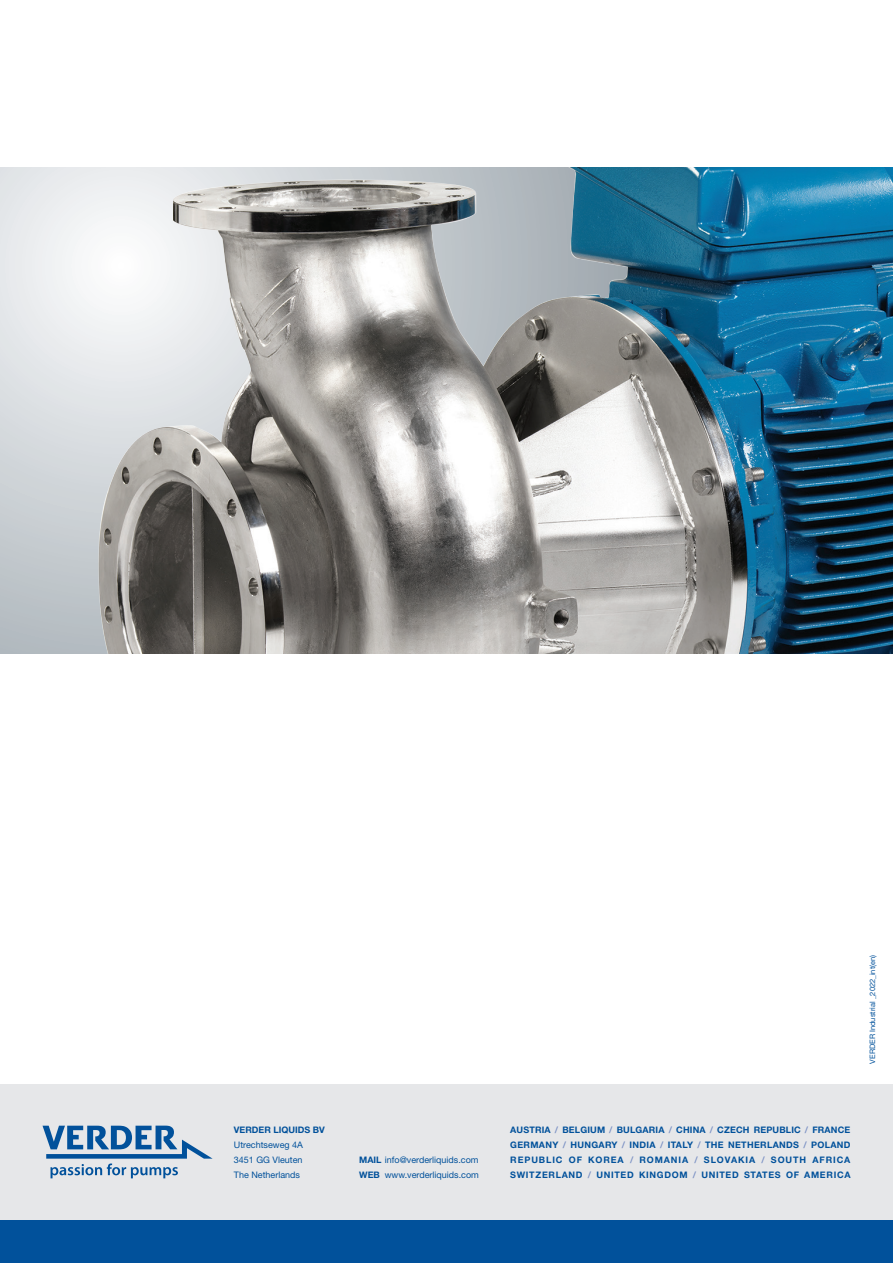
<style>
.page{position:relative;width:893px;height:1263px;background:#fff}
.page>*{position:absolute;margin:0;border:0;box-sizing:border-box;transform-origin:0 0}
.t1{font:700 9px/15px "Helvetica Neue LT Std";letter-spacing:.02em;color:#01519b;text-align:justify}
.t2{font:9px "Helvetica Neue LT Std";color:#01519b}
.t3{font:700 9px "Helvetica Neue LT Std";color:#01519b}
.t4{font:7.5px "Helvetica Neue LT Std";color:#01519b}
.s1{font-weight:700}
.s2{color:#7b91c4}
</style>
<div class="page">
<svg style="left:0;top:167px;width:92px;height:486px"></svg>
<img style="left:92px;top:167px;width:801px;height:486px">
<div style="left:0;top:1084px;width:893px;height:136px;background:#e6e7e9"></div>
<div style="left:0;top:1220px;width:893px;height:43px;background:#01519b"></div>
<svg style="left:43px;top:1125px;width:170px;height:53px"></svg>
<p class="t3" style="left:234px;top:1124px;width:92px">VERDER LIQUIDS BV</p>
<p class="t2" style="left:234px;top:1139px;width:71px">Utrechtseweg 4A</p>
<p class="t2" style="left:234px;top:1154px;width:70px">3451 GG Vleuten</p>
<p class="t2" style="left:234px;top:1169px;width:68px">The Netherlands</p>
<p class="t2" style="left:359px;top:1154px;width:121px"><span class="s1">MAIL</span> info@verderliquids.com</p>
<p class="t2" style="left:359px;top:1169px;width:121px"><span class="s1">WEB</span> www.verderliquids.com</p>
<p class="t4" style="left:868px;top:1063px;width:110px;rotate:-90deg">VERDER Industrial _2022_int(en)</p>
<p class="t1" style="left:510px;top:1122px;width:342px">AUSTRIA <span class="s2">/</span> BELGIUM <span class="s2">/</span> BULGARIA <span class="s2">/</span> CHINA <span class="s2">/</span> CZECH REPUBLIC <span class="s2">/</span> FRANCE</p>
<p class="t1" style="left:510px;top:1137px;width:342px">GERMANY <span class="s2">/</span> HUNGARY <span class="s2">/</span> INDIA <span class="s2">/</span> ITALY <span class="s2">/</span> THE NETHERLANDS <span class="s2">/</span> POLAND REPUBLIC OF KOREA <span class="s2">/</span> ROMANIA <span class="s2">/</span> SLOVAKIA <span class="s2">/</span> SOUTH AFRICA SWITZERLAND <span class="s2">/</span> UNITED KINGDOM <span class="s2">/</span> UNITED STATES OF AMERICA</p>
</div>
